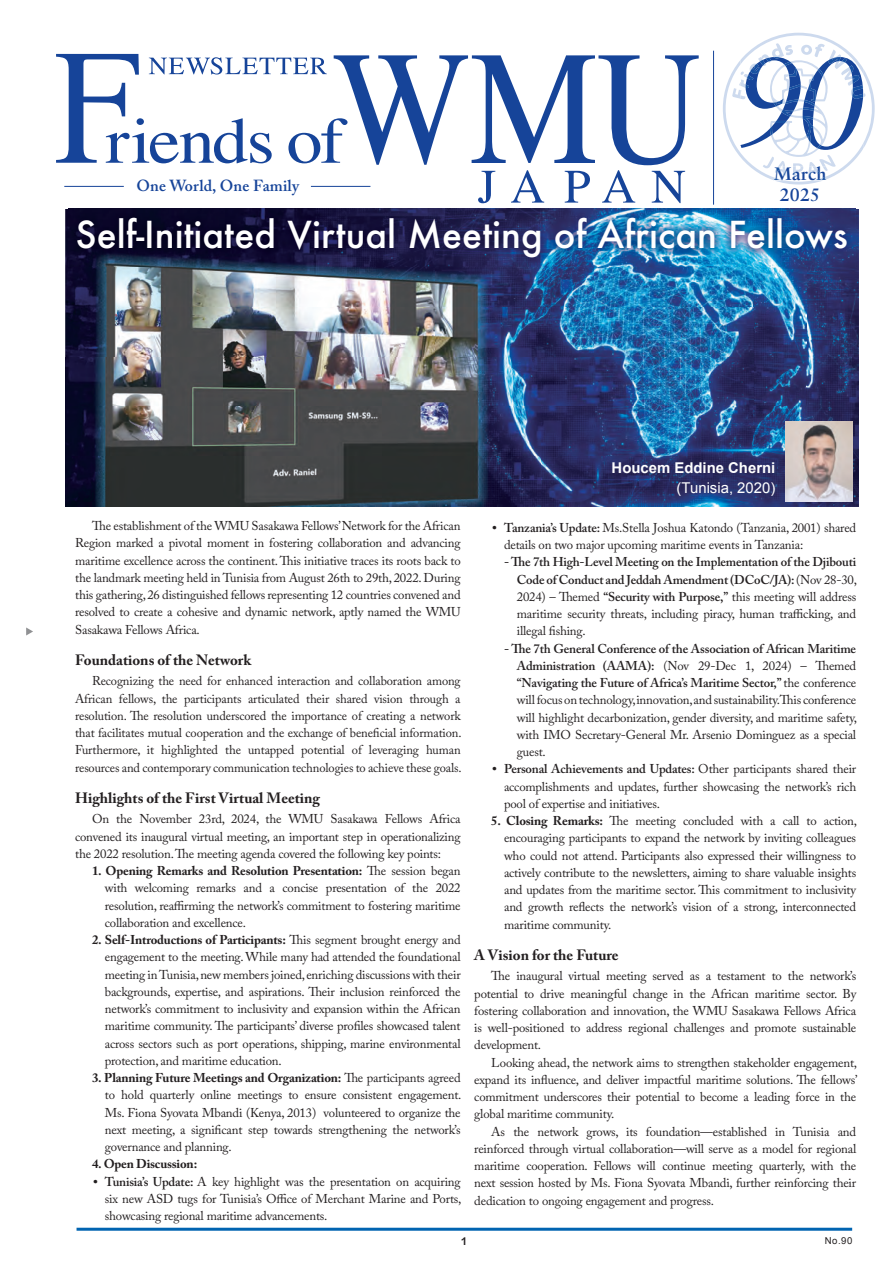
<style>
.page{position:relative;width:893px;height:1263px;background:#fff}
.page>*{position:absolute;margin:0;border:0;box-sizing:border-box;transform-origin:0 0}
.t1{font:italic 129px "Sabon LT Pro";color:#1751a1}
.t2{font:500 36.15px "Futura";color:#fff}
.t3{font:700 18px "Sabon LT Pro";letter-spacing:.01em;color:#1751a1}
.t4{font:700 18px "Sabon LT Pro";color:#164499}
.t5{font:600 15.9px "Adobe Caslon Pro";letter-spacing:.01em;color:#164499}
.t6{font:700 14.85px "Adobe Caslon Pro";color:#231f20}
.t7{font:700 14.85px "Arial";color:#fff}
.t8{font:14.85px "Arial";color:#fff}
.t9{font:12.75px/17.2px "Adobe Caslon Pro";letter-spacing:-.015em;color:#231f20;text-align:justify}
.t10{font:600 12.75px/17.2px "Adobe Caslon Pro";letter-spacing:-.015em;color:#231f20;text-align:justify}
.t11{font:700 12.75px "Adobe Caslon Pro";letter-spacing:-.015em;color:#231f20}
.t12{font:500 11.7px "Bilo";color:#231f20}
.t13{font:9.6px "Arial";color:#231f20}
.s1{font-weight:700}
.s2{font-weight:600}
.s3{font-weight:400}
</style>
<div class="page">
<hr style="left:77px;top:1228px;width:775px;height:3px;background:#0164b1">
<hr style="left:713px;top:51px;width:1px;height:154px;background:#164499">
<svg style="left:56px;top:54px;width:643px;height:149px"></svg>
<hr style="left:64px;top:186px;width:60px;height:1px;background:#164499">
<hr style="left:311px;top:186px;width:59px;height:1px;background:#164499">
<img style="left:65px;top:209px;width:53px;height:148px">
<img style="left:806px;top:209px;width:53px;height:297px">
<img style="left:118px;top:267px;width:635px;height:90px">
<img style="left:753px;top:267px;width:53px;height:239px">
<img style="left:65px;top:357px;width:688px;height:149px">
<svg style="left:26px;top:627px;width:7px;height:8px"></svg>
<svg style="left:723px;top:33px;width:152px;height:152px"></svg>
<img style="left:69px;top:209px;width:787px;height:58px">
<img style="left:785px;top:421px;width:68px;height:80px">
<p class="t5" style="left:137px;top:176px;width:164px">One World, One Family</p>
<h1 class="t1" style="left:735px;top:22px;width:133px">90</h1>
<h3 class="t3" style="left:774px;top:163px;width:54px">March</h3>
<h3 class="t4" style="left:780px;top:184px;width:42px">2025</h3>
<h2 class="t2" style="left:76px;top:210px;width:774px">Self-Initiated Virtual Meeting of African Fellows</h2>
<p class="t7" style="left:612px;top:458px;width:165px">Houcem Eddine Cherni</p>
<p class="t8" style="left:677px;top:478px;width:100px">(Tunisia, 2020)</p>
<p class="t9" style="left:75px;top:517px;width:387px;text-indent:17px">The establishment of the WMU Sasakawa Fellows’ Network for the African Region marked a pivotal moment in fostering collaboration and advancing maritime excellence across the continent. This initiative traces its roots back to the landmark meeting held in Tunisia from August 26th to 29th, 2022. During this gathering, 26 distinguished fellows representing 12 countries convened and resolved to create a cohesive and dynamic network, aptly named the WMU Sasakawa Fellows Africa.</p>
<p class="t6" style="left:75px;top:651px;width:178px">Foundations of the Network</p>
<p class="t9" style="left:75px;top:672px;width:388px;text-indent:17px">Recognizing the need for enhanced interaction and collaboration among African fellows, the participants articulated their shared vision through a resolution. The resolution underscored the importance of creating a network that facilitates mutual cooperation and the exchange of beneficial information.<br>Furthermore, it highlighted the untapped potential of leveraging human resources and contemporary communication technologies to achieve these goals.</p>
<p class="t6" style="left:75px;top:789px;width:246px">Highlights of the First Virtual Meeting</p>
<p class="t9" style="left:75px;top:810px;width:387px;text-indent:17px">On the November 23rd, 2024, the WMU Sasakawa Fellows Africa convened its inaugural virtual meeting, an important step in operationalizing the 2022 resolution. The meeting agenda covered the following key points:</p>
<p class="t9" style="left:105px;top:862px;width:357px;text-indent:-13px"><span class="s1">1. Opening Remarks and Resolution Presentation:</span> The session began with welcoming remarks and a concise presentation of the 2022 resolution, reaffirming the network’s commitment to fostering maritime collaboration and excellence.</p>
<p class="t9" style="left:105px;top:931px;width:357px;text-indent:-13px"><span class="s1">2. Self-Introductions of Participants:</span> This segment brought energy and engagement to the meeting. While many had attended the foundational meeting in Tunisia, new members joined, enriching discussions with their backgrounds, expertise, and aspirations. Their inclusion reinforced the network’s commitment to inclusivity and expansion within the African maritime community. The participants’ diverse profiles showcased talent across sectors such as port operations, shipping, marine environmental protection, and maritime education.</p>
<p class="t9" style="left:105px;top:1069px;width:358px;text-indent:-13px"><span class="s1">3. Planning Future Meetings and Organization:</span> The participants agreed to hold quarterly online meetings to ensure consistent engagement.<br>Ms. Fiona Syovata Mbandi (Kenya, 2013) volunteered to organize the next meeting, a significant step towards strengthening the network’s governance and planning.</p>
<p class="t11" style="left:92px;top:1156px;width:107px">4. Open Discussion:</p>
<p class="t9" style="left:92px;top:1172px;width:370px"><sup>.</sup> <span class="s2">Tunisia’s Update:</span> A key highlight was the presentation on acquiring</p>
<p class="t9" style="left:105px;top:1190px;width:358px">six new ASD tugs for Tunisia’s Office of Merchant Marine and Ports,</p>
<p class="t9" style="left:105px;top:1207px;width:224px">showcasing regional maritime advancements.</p>
<p class="t12" style="left:461px;top:1233px;width:7px">1</p>
<p class="t9" style="left:504px;top:519px;width:354px;text-indent:-13px"><sup>.</sup> <span class="s2">Tanzania’s Update:</span> Ms.Stella Joshua Katondo (Tanzania, 2001) shared details on two major upcoming maritime events in Tanzania:</p>
<p class="t10" style="left:517px;top:553px;width:342px;text-indent:-13px">- The 7th High-Level Meeting on the Implementation of the Djibouti Code of Conduct and Jeddah Amendment (DCoC/JA): <span class="s3">(Nov 28-30, 2024) – Themed</span> “Security with Purpose,” <span class="s3">this meeting will address maritime security threats, including piracy, human trafficking, and illegal fishing.</span></p>
<p class="t10" style="left:504px;top:640px;width:354px">- The 7th General Conference of the Association of African Maritime</p>
<p class="t9" style="left:517px;top:657px;width:341px"><span class="s2">Administration (AAMA):</span> (Nov 29-Dec 1, 2024) – Themed</p>
<p class="t10" style="left:517px;top:674px;width:341px">“Navigating the Future of Africa’s Maritime Sector,” <span class="s3">the conference</span></p>
<p class="t9" style="left:517px;top:691px;width:341px">will focus on technology, innovation, and sustainability.This conference</p>
<p class="t9" style="left:517px;top:709px;width:342px">will highlight decarbonization, gender diversity, and maritime safety,</p>
<p class="t9" style="left:517px;top:726px;width:341px">with IMO Secretary-General Mr. Arsenio Dominguez as a special</p>
<p class="t9" style="left:517px;top:743px;width:30px">guest.</p>
<p class="t10" style="left:491px;top:760px;width:366px"><sup>.</sup> Personal Achievements and Updates: <span class="s3">Other participants shared their</span></p>
<p class="t9" style="left:504px;top:778px;width:354px">accomplishments and updates, further showcasing the network’s rich</p>
<p class="t9" style="left:504px;top:795px;width:157px">pool of expertise and initiatives.</p>
<p class="t9" style="left:504px;top:812px;width:354px;text-indent:-13px"><span class="s1">5. Closing Remarks:</span> The meeting concluded with a call to action, encouraging participants to expand the network by inviting colleagues who could not attend. Participants also expressed their willingness to actively contribute to the newsletters, aiming to share valuable insights and updates from the maritime sector. This commitment to inclusivity and growth reflects the network’s vision of a strong, interconnected maritime community.</p>
<p class="t6" style="left:474px;top:946px;width:146px">A Vision for the Future</p>
<p class="t9" style="left:474px;top:967px;width:383px;text-indent:17px">The inaugural virtual meeting served as a testament to the network’s potential to drive meaningful change in the African maritime sector. By fostering collaboration and innovation, the WMU Sasakawa Fellows Africa is well-positioned to address regional challenges and promote sustainable development.</p>
<p class="t9" style="left:474px;top:1054px;width:385px;text-indent:17px">Looking ahead, the network aims to strengthen stakeholder engagement, expand its influence, and deliver impactful maritime solutions. The fellows’ commitment underscores their potential to become a leading force in the global maritime community.</p>
<p class="t9" style="left:474px;top:1123px;width:383px;text-indent:17px">As the network grows, its foundation—established in Tunisia and reinforced through virtual collaboration—will serve as a model for regional maritime cooperation. Fellows will continue meeting quarterly, with the next session hosted by Ms. Fiona Syovata Mbandi, further reinforcing their dedication to ongoing engagement and progress.</p>
<p class="t13" style="left:825px;top:1234px;width:29px">No.90</p>
</div>
